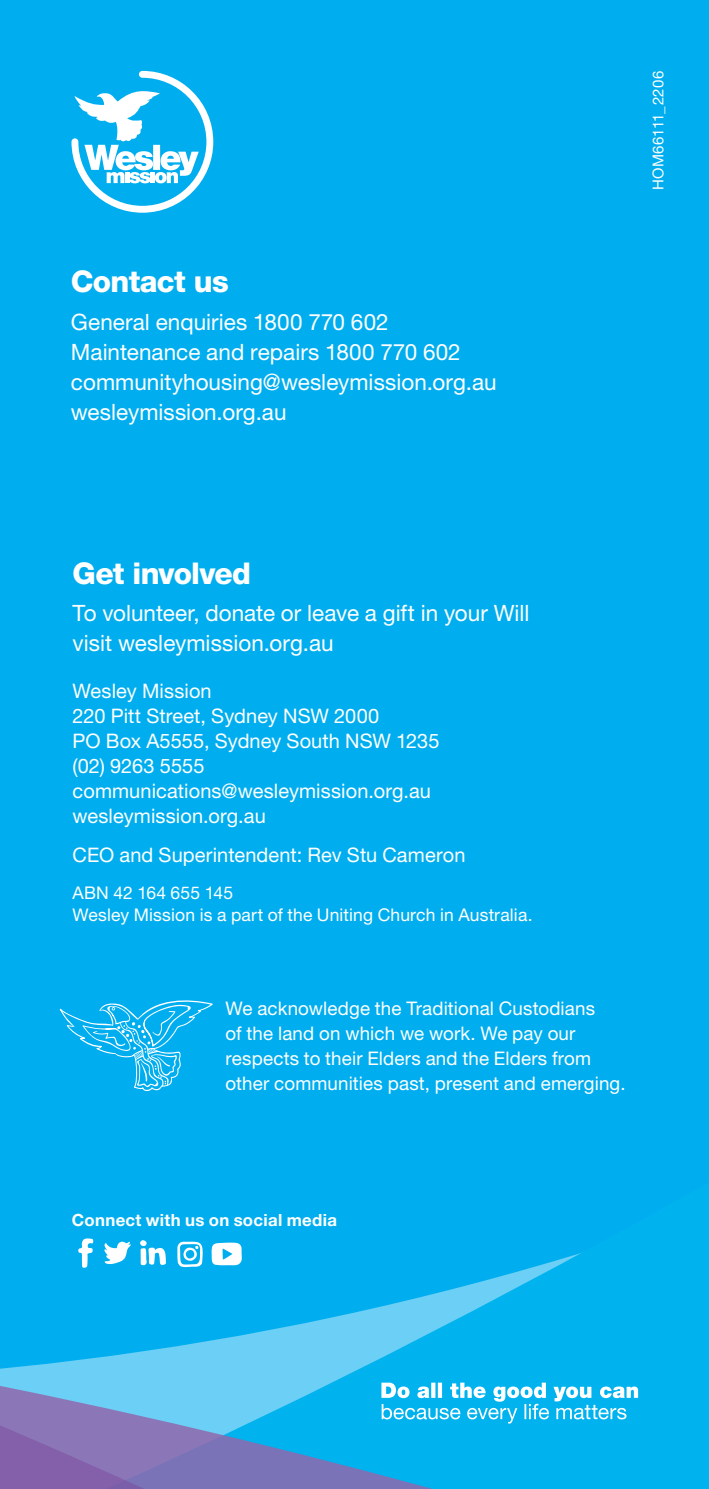
<style>
.page{position:relative;width:709px;height:1489px;background:#fff}
.page>*{position:absolute;margin:0;border:0;box-sizing:border-box;transform-origin:0 0}
.t1{font:30px "Helvetica Neue LT 85 Hv";letter-spacing:-.025em;color:#fff}
.t2{font:22.5px/30px "Helvetica Neue LT 55 Rm";color:#fff}
.t3{font:20px/25px "Helvetica Neue LT 55 Rm";letter-spacing:.005em;color:#fff}
.t4{font:18.75px/25px "Helvetica Neue LT 55 Rm";letter-spacing:.005em;color:#fff}
.t5{font:17.5px/22.5px "Helvetica Neue LT 55 Rm";letter-spacing:.01em;color:#fff}
.t6{font:16.75px "Helvetica Neue LT 75 Bd";letter-spacing:.02em;color:#fff}
.t7{font:15px "Helvetica Neue LT 55 Rm";letter-spacing:.02em;color:#fff}
</style>
<div class="page">
<div style="left:0;top:0;width:709px;height:1488px;background:#00aeef"></div>
<svg style="left:71px;top:71px;width:142px;height:142px"></svg>
<svg style="left:60px;top:1000px;width:153px;height:90px"></svg>
<svg style="left:0;top:1238px;width:639px;height:250px"></svg>
<svg style="left:381px;top:1382px;width:257px;height:41px"></svg>
<h1 class="t1" style="left:71px;top:264px;width:159px">Contact us</h1>
<p class="t2" style="left:71px;top:306px;width:427px">General enquiries 1800 770 602<br>Maintenance and repairs 1800 770 602 communityhousing@wesleymission.org.au wesleymission.org.au</p>
<p class="t7" style="left:649px;top:190px;width:121px;rotate:-90deg">HOM66111_2206</p>
<h1 class="t1" style="left:73px;top:555px;width:180px">Get involved</h1>
<p class="t2" style="left:73px;top:597px;width:458px">To volunteer, donate or leave a gift in your Will visit wesleymission.org.au</p>
<p class="t3" style="left:73px;top:677px;width:368px">Wesley Mission<br>220 Pitt Street, Sydney NSW 2000<br>PO Box A5555, Sydney South NSW 1235 (02) 9263 5555 communications@wesleymission.org.au wesleymission.org.au</p>
<p class="t3" style="left:73px;top:841px;width:394px">CEO and Superintendent: Rev Stu Cameron</p>
<p class="t5" style="left:73px;top:880px;width:461px">ABN 42 164 655 145<br>Wesley Mission is a part of the Uniting Church in Australia.</p>
<p class="t4" style="left:225px;top:995px;width:401px">We acknowledge the Traditional Custodians<br>of the land on which we work. We pay our respects to their Elders and the Elders from other communities past, present and emerging.</p>
<p class="t6" style="left:72px;top:1208px;width:267px">Connect with us on social media</p>
</div>
